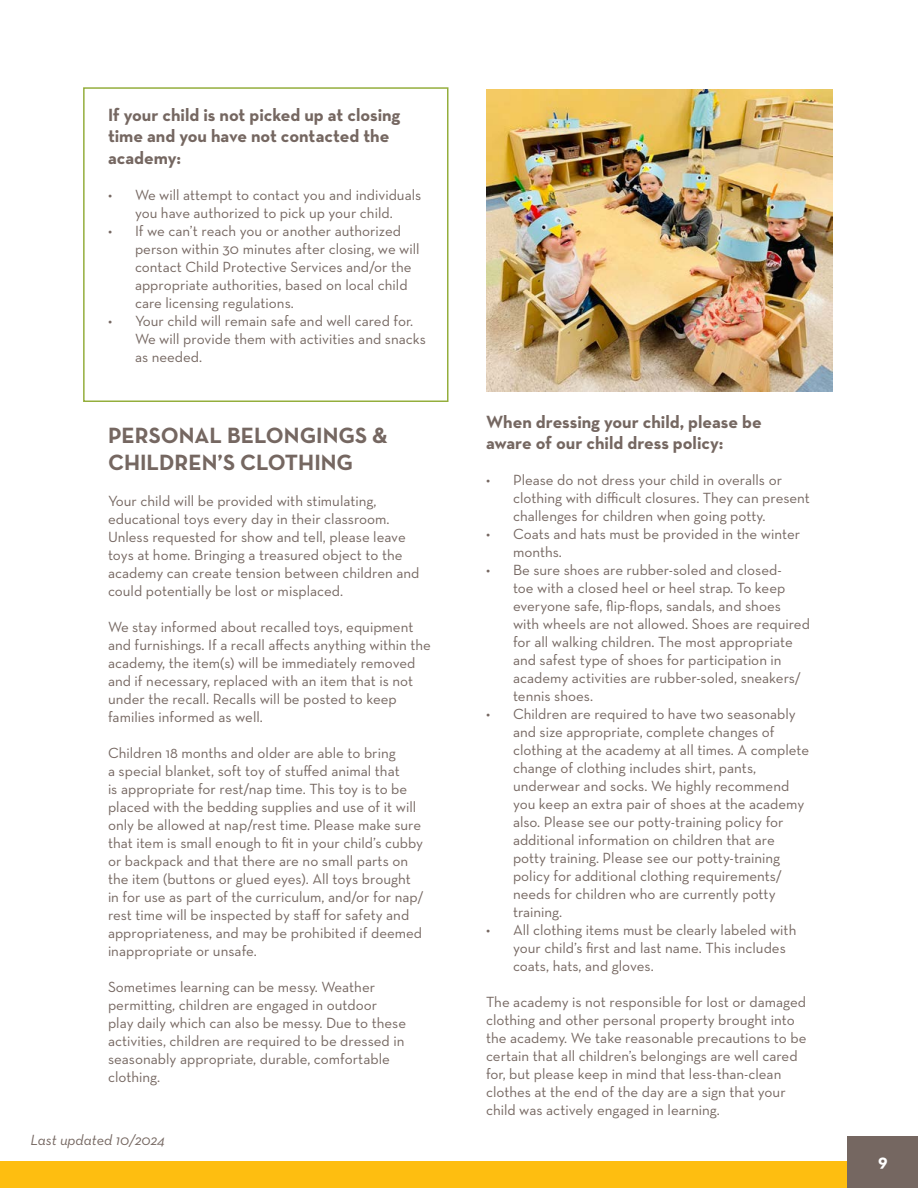
<style>
.page{position:relative;width:918px;height:1188px;background:#fff}
.page>*{position:absolute;margin:0;border:0;box-sizing:border-box;transform-origin:0 0}
.t1{font:700 22.5px/27px "Neutra Text";color:#756761}
.t2{font:700 18px/21.6px "Neutra Text";color:#756761}
.t3{font:700 18px "Neutra Text";color:#fff}
.t4{font:15px/18px "Neutra Text";color:#756761}
.t5{font:italic 15px "Neutra Text";color:#756761}
</style>
<div class="page">
<div style="left:0;top:1161px;width:918px;height:27px;background:#febe10"></div>
<div style="left:848px;top:1137px;width:70px;height:51px;background:#756761"></div>
<div style="left:83px;top:87px;width:365px;height:315px;border:2px solid #94ae3c"></div>
<img style="left:486px;top:90px;width:346px;height:301px">
<p class="t2" style="left:108px;top:103px;width:294px">If your child is not picked up at closing time and you have not contacted the academy:</p>
<p class="t4" style="left:108px;top:185px;width:315px;text-align:center">• We will attempt to contact you and individuals you have authorized to pick up your child.</p>
<p class="t4" style="left:135px;top:221px;width:286px;text-indent:-27px">• If we can’t reach you or another authorized person within 30 minutes after closing, we will contact Child Protective Services and/or the appropriate authorities, based on local child care licensing regulations.</p>
<p class="t4" style="left:135px;top:311px;width:292px;text-indent:-27px">• Your child will remain safe and well cared for.<br>We will provide them with activities and snacks as needed.</p>
<h1 class="t1" style="left:108px;top:421px;width:281px">PERSONAL BELONGINGS &amp;<br>CHILDREN’S CLOTHING</h1>
<p class="t4" style="left:108px;top:491px;width:313px">Your child will be provided with stimulating, educational toys every day in their classroom.<br>Unless requested for show and tell, please leave toys at home. Bringing a treasured object to the academy can create tension between children and could potentially be lost or misplaced.</p>
<p class="t4" style="left:108px;top:617px;width:325px">We stay informed about recalled toys, equipment and furnishings. If a recall affects anything within the academy, the item(s) will be immediately removed and if necessary, replaced with an item that is not under the recall. Recalls will be posted to keep families informed as well.</p>
<p class="t4" style="left:108px;top:743px;width:318px">Children 18 months and older are able to bring<br>a special blanket, soft toy of stuffed animal that<br>is appropriate for rest/nap time. This toy is to be placed with the bedding supplies and use of it will only be allowed at nap/rest time. Please make sure that item is small enough to fit in your child’s cubby or backpack and that there are no small parts on the item (buttons or glued eyes). All toys brought in for use as part of the curriculum, and/or for nap/ rest time will be inspected by staff for safety and appropriateness, and may be prohibited if deemed inappropriate or unsafe.</p>
<p class="t4" style="left:108px;top:977px;width:300px">Sometimes learning can be messy. Weather permitting, children are engaged in outdoor play daily which can also be messy. Due to these activities, children are required to be dressed in seasonably appropriate, durable, comfortable clothing.</p>
<p class="t5" style="left:31px;top:1131px;width:136px">Last updated 10/2024</p>
<p class="t2" style="left:486px;top:410px;width:277px">When dressing your child, please be aware of our child dress policy:</p>
<p class="t4" style="left:513px;top:471px;width:299px;text-indent:-27px">• Please do not dress your child in overalls or clothing with difficult closures. They can present challenges for children when going potty.</p>
<p class="t4" style="left:513px;top:525px;width:289px;text-indent:-27px">• Coats and hats must be provided in the winter months.</p>
<p class="t4" style="left:513px;top:561px;width:298px;text-indent:-27px">• Be sure shoes are rubber-soled and closed-<br>toe with a closed heel or heel strap. To keep everyone safe, flip-flops, sandals, and shoes with wheels are not allowed. Shoes are required for all walking children. The most appropriate and safest type of shoes for participation in academy activities are rubber-soled, sneakers/ tennis shoes.</p>
<p class="t4" style="left:513px;top:705px;width:298px;text-indent:-27px">• Children are required to have two seasonably and size appropriate, complete changes of clothing at the academy at all times. A complete change of clothing includes shirt, pants, underwear and socks. We highly recommend you keep an extra pair of shoes at the academy also. Please see our potty-training policy for additional information on children that are potty training. Please see our potty-training policy for additional clothing requirements/ needs for children who are currently potty training.</p>
<p class="t4" style="left:513px;top:921px;width:285px;text-indent:-27px">• All clothing items must be clearly labeled with your child’s first and last name. This includes coats, hats, and gloves.</p>
<p class="t4" style="left:486px;top:993px;width:322px">The academy is not responsible for lost or damaged clothing and other personal property brought into the academy. We take reasonable precautions to be certain that all children’s belongings are well cared for, but please keep in mind that less-than-clean clothes at the end of the day are a sign that your child was actively engaged in learning.</p>
<p class="t3" style="left:878px;top:1150px;width:11px">9</p>
</div>
